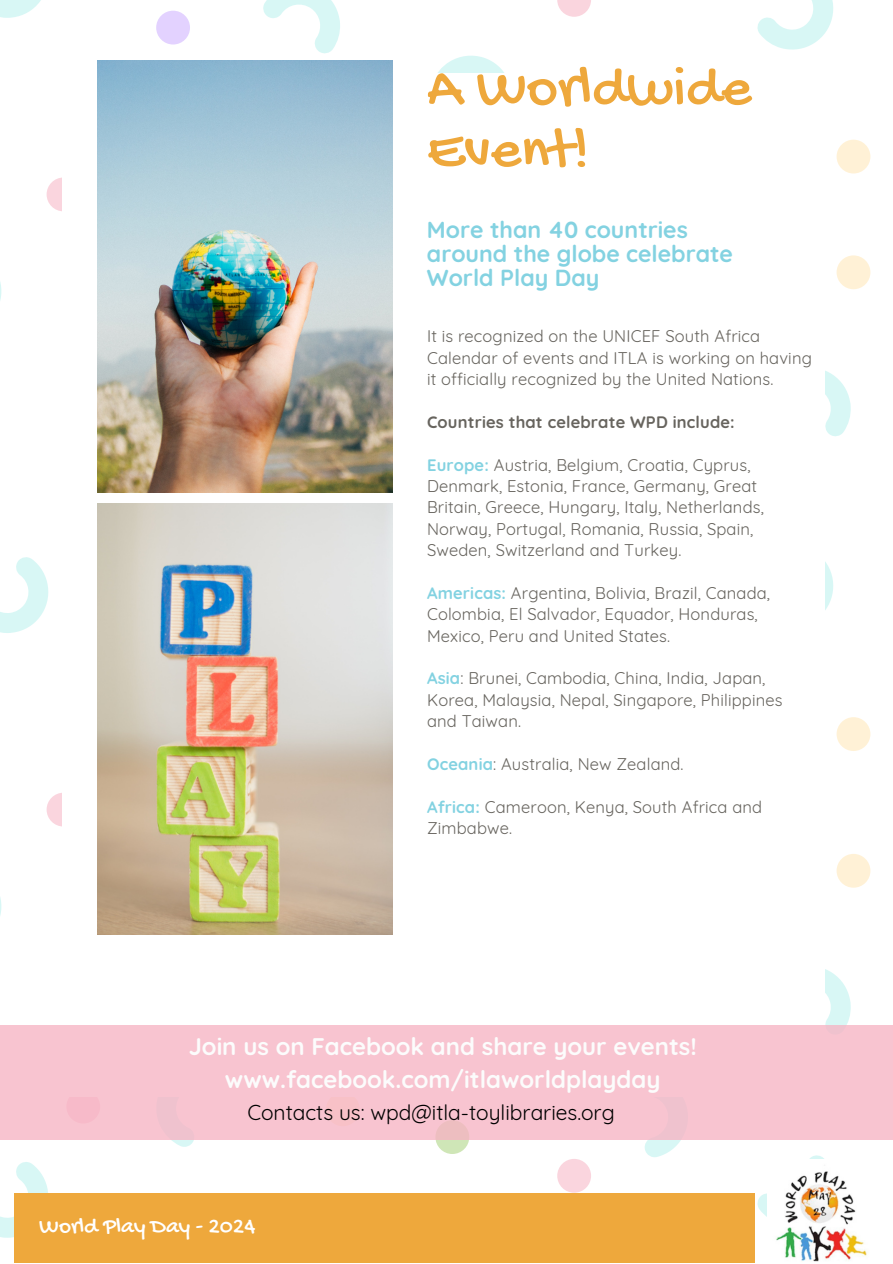
<style>
.page{position:relative;width:893px;height:1264px;background:#fff}
.page>*{position:absolute;margin:0;border:0;box-sizing:border-box;transform-origin:0 0}
.t1{font:59.55px/61.8px "Gochi Hand";color:#eea83c}
.t2{font:700 24px "Quicksand";color:#fcfcfc}
.t3{font:700 23.1px/23.5px "Quicksand";color:#83d2e1}
.t4{font:23.1px "Gochi Hand";color:#fff}
.t5{font:21px "Quicksand";color:#000}
.t6{font:16.5px/21.3px "Quicksand";letter-spacing:.01em;color:#67645e}
.t7{font:700 16.5px "Quicksand";letter-spacing:.01em;color:#67645e}
.s1{font-weight:700;color:#83d2e1}
</style>
<div class="page">
<div style="left:47px;top:792px;width:33px;height:34px;background:linear-gradient(to bottom,#fad7e0,#fad4dd);border-radius:50%"></div>
<svg style="left:0;top:557px;width:49px;height:76px"></svg>
<svg style="left:0;top:897px;width:2px;height:19px"></svg>
<div style="left:836px;top:717px;width:34px;height:34px;background:#fff1d6;border-radius:50%"></div>
<div style="left:836px;top:255px;width:34px;height:34px;background:#fff1d6;border-radius:50%"></div>
<svg style="left:825px;top:562px;width:8px;height:48px"></svg>
<svg style="left:825px;top:371px;width:26px;height:66px"></svg>
<div style="left:557px;top:1158px;width:34px;height:34px;background:#fad5de;border-radius:50%"></div>
<div style="left:435px;top:1120px;width:34px;height:33px;background:linear-gradient(to right,#d0e6b8,#cfe6b7);border-radius:50%"></div>
<div style="left:836px;top:853px;width:34px;height:34px;background:#fff1d6;border-radius:50%"></div>
<svg style="left:757px;top:1155px;width:67px;height:62px"></svg>
<svg style="left:825px;top:969px;width:26px;height:56px"></svg>
<svg style="left:628px;top:1139px;width:64px;height:18px"></svg>
<svg style="left:0;top:1162px;width:48px;height:75px"></svg>
<svg style="left:155px;top:1139px;width:66px;height:8px"></svg>
<div style="left:47px;top:177px;width:33px;height:34px;background:linear-gradient(to bottom,#fad7df,#fad5de);border-radius:50%"></div>
<div style="left:156px;top:11px;width:34px;height:34px;background:#e3d2ff;border-radius:50%"></div>
<svg style="left:0;top:0;width:41px;height:18px"></svg>
<svg style="left:263px;top:0;width:77px;height:54px"></svg>
<svg style="left:0;top:282px;width:2px;height:19px"></svg>
<svg style="left:557px;top:0;width:34px;height:17px"></svg>
<div style="left:836px;top:140px;width:34px;height:33px;background:#fff1d6;border-radius:50%"></div>
<svg style="left:757px;top:0;width:76px;height:50px"></svg>
<svg style="left:438px;top:55px;width:66px;height:18px"></svg>
<div style="left:709px;top:1193px;width:45px;height:69px;background:#eea83c"></div>
<div style="left:60px;top:1193px;width:649px;height:69px;background:#eea83c"></div>
<div style="left:14px;top:1193px;width:46px;height:69px;background:#eea83c"></div>
<div style="left:63px;top:141px;width:761px;height:896px;background:#fff"></div>
<img style="left:97px;top:61px;width:296px;height:431px">
<img style="left:97px;top:503px;width:296px;height:431px">
<div style="left:0;top:1025px;width:892px;height:114px;background:#f8c4d0"></div>
<img style="left:767px;top:1159px;width:100px;height:103px">
<p class="t1" style="left:427px;top:61px;width:326px">A Worldwide<br>Event!</p>
<p class="t3" style="left:427px;top:218px;width:307px">More than 40 countries around the globe celebrate<br>World Play Day</p>
<p class="t6" style="left:427px;top:325px;width:386px">It is recognized on the UNICEF South Africa<br>Calendar of events and ITLA is working on having it officially recognized by the United Nations.</p>
<p class="t7" style="left:427px;top:411px;width:309px">Countries that celebrate WPD include:</p>
<p class="t6" style="left:427px;top:454px;width:331px"><span class="s1">Europe:</span> Austria, Belgium, Croatia, Cyprus,<br>Denmark, Estonia, France, Germany, Great</p>
<p class="t6" style="left:427px;top:496px;width:338px">Britain, Greece, Hungary, Italy, Netherlands,<br>Norway, Portugal, Romania, Russia, Spain,</p>
<p class="t6" style="left:427px;top:539px;width:256px">Sweden, Switzerland and Turkey.</p>
<p class="t6" style="left:427px;top:582px;width:344px"><span class="s1">Americas:</span> Argentina, Bolivia, Brazil, Canada,<br>Colombia, El Salvador, Equador, Honduras,<br>Mexico, Peru and United States.</p>
<p class="t6" style="left:427px;top:667px;width:357px"><span class="s1">Asia</span>: Brunei, Cambodia, China, India, Japan,<br>Korea, Malaysia, Nepal, Singapore, Philippines and Taiwan.</p>
<p class="t6" style="left:427px;top:753px;width:258px"><span class="s1">Oceania</span>: Australia, New Zealand.</p>
<p class="t6" style="left:427px;top:795px;width:336px"><span class="s1">Africa:</span> Cameroon, Kenya, South Africa and<br>Zimbabwe.</p>
<p class="t2" style="left:189px;top:1031px;width:509px">Join us on Facebook and share your events!</p>
<p class="t2" style="left:225px;top:1063px;width:437px">www.facebook.com/itlaworldplayday</p>
<p class="t5" style="left:247px;top:1099px;width:369px">Contacts us: wpd@itla-toylibraries.org</p>
<p class="t4" style="left:39px;top:1213px;width:217px">World Play Day - 2024</p>
</div>
